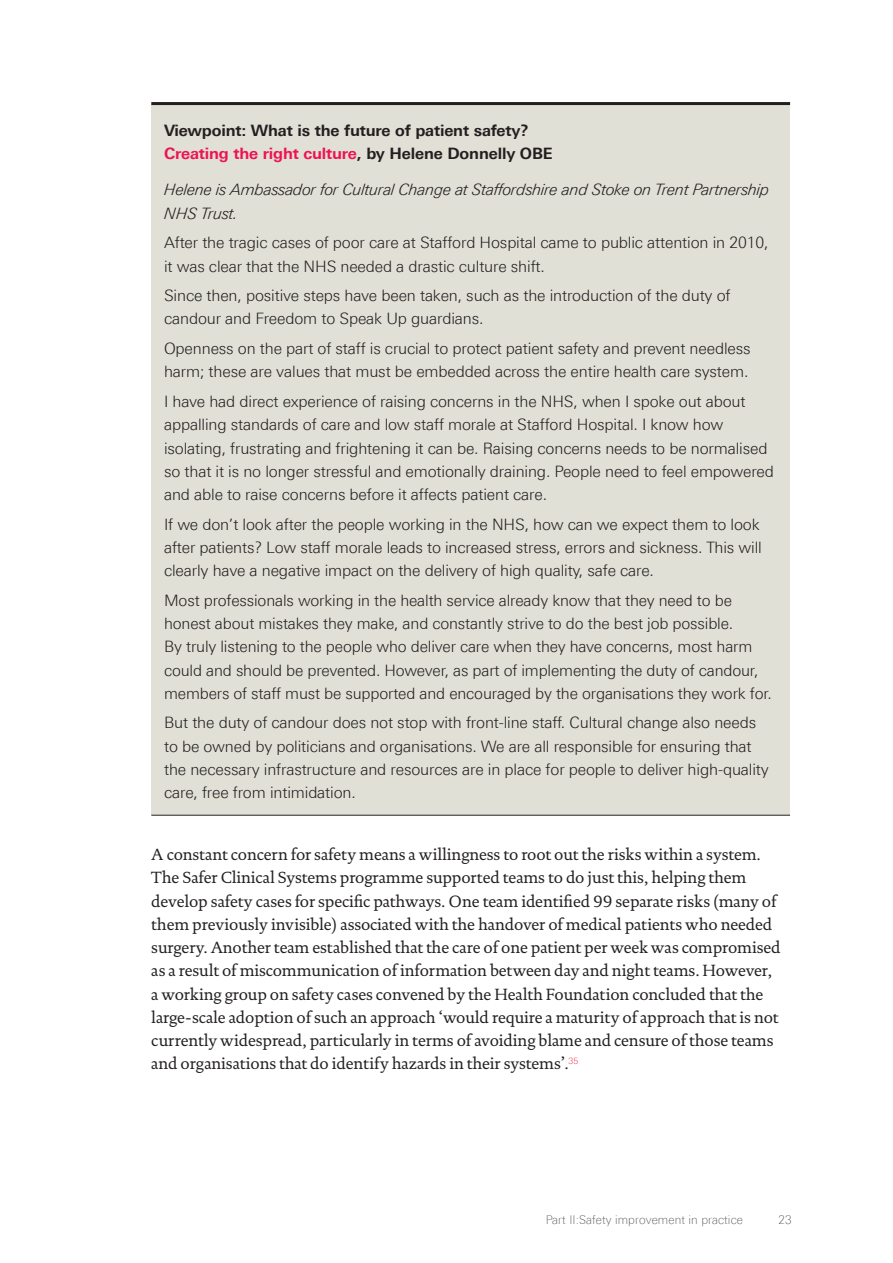
<style>
.page{position:relative;width:893px;height:1263px;background:#fff}
.page>*{position:absolute;margin:0;border:0;box-sizing:border-box;transform-origin:0 0}
.t1{font:16.5px/23.2px "DTL Documenta TOT";letter-spacing:-.01em;color:#231f20}
.t2{font:300 15.75px/23.2px "LT Univers Basic";letter-spacing:-.01em;color:#231f20}
.t3{font:italic 300 15.75px/23.2px "LT Univers Basic";letter-spacing:-.01em;color:#231f20}
.t4{font:700 15.75px/23.2px "Linotype Univers 630";letter-spacing:-.01em;color:#231f20}
.t5{font:100 12px "Linotype Univers 230";letter-spacing:.01em;color:#4b4c4d}
.s1{color:#ed1450}
</style>
<div class="page">
<div style="left:151px;top:104px;width:639px;height:711px;background:#e1e0d6"></div>
<hr style="left:151px;top:102px;width:639px;height:3px;background:#231f20">
<hr style="left:151px;top:815px;width:639px;height:1px;background:#231f20">
<h3 class="t4" style="left:164px;top:119px;width:390px">Viewpoint: What is the future of patient safety?<br><span class="s1">Creating the right culture</span>, by Helene Donnelly OBE</h3>
<p class="t3" style="left:164px;top:178px;width:607px">Helene is Ambassador for Cultural Change at Staffordshire and Stoke on Trent Partnership<br>NHS Trust.</p>
<p class="t2" style="left:164px;top:231px;width:606px">After the tragic cases of poor care at Stafford Hospital came to public attention in 2010, it was clear that the NHS needed a drastic culture shift.</p>
<p class="t2" style="left:164px;top:284px;width:568px">Since then, positive steps have been taken, such as the introduction of the duty of candour and Freedom to Speak Up guardians.</p>
<p class="t2" style="left:164px;top:337px;width:588px">Openness on the part of staff is crucial to protect patient safety and prevent needless harm; these are values that must be embedded across the entire health care system.</p>
<p class="t2" style="left:164px;top:390px;width:611px">I have had direct experience of raising concerns in the NHS, when I spoke out about appalling standards of care and low staff morale at Stafford Hospital. I know how isolating, frustrating and frightening it can be. Raising concerns needs to be normalised so that it is no longer stressful and emotionally draining. People need to feel empowered and able to raise concerns before it affects patient care.</p>
<p class="t2" style="left:164px;top:512px;width:599px">If we don’t look after the people working in the NHS, how can we expect them to look after patients? Low staff morale leads to increased stress, errors and sickness. This will clearly have a negative impact on the delivery of high quality, safe care.</p>
<p class="t2" style="left:164px;top:588px;width:609px">Most professionals working in the health service already know that they need to be honest about mistakes they make, and constantly strive to do the best job possible.<br>By truly listening to the people who deliver care when they have concerns, most harm could and should be prevented. However, as part of implementing the duty of candour, members of staff must be supported and encouraged by the organisations they work for.</p>
<p class="t2" style="left:164px;top:711px;width:606px">But the duty of candour does not stop with front-line staff. Cultural change also needs to be owned by politicians and organisations. We are all responsible for ensuring that the necessary infrastructure and resources are in place for people to deliver high-quality care, free from intimidation.</p>
<p class="t1" style="left:151px;top:843px;width:631px">A constant concern for safety means a willingness to root out the risks within a system.<br>The Safer Clinical Systems programme supported teams to do just this, helping them develop safety cases for specific pathways. One team identified 99 separate risks (many of them previously invisible) associated with the handover of medical patients who needed surgery. Another team established that the care of one patient per week was compromised as a result of miscommunication of information between day and night teams. However, a working group on safety cases convened by the Health Foundation concluded that the large-scale adoption of such an approach ‘would require a maturity of approach that is not currently widespread, particularly in terms of avoiding blame and censure of those teams and organisations that do identify hazards in their systems’.<sup>35</sup></p>
<p class="t5" style="left:546px;top:1213px;width:199px">Part II:Safety improvement in practice</p>
<p class="t5" style="left:778px;top:1213px;width:15px">23</p>
</div>
